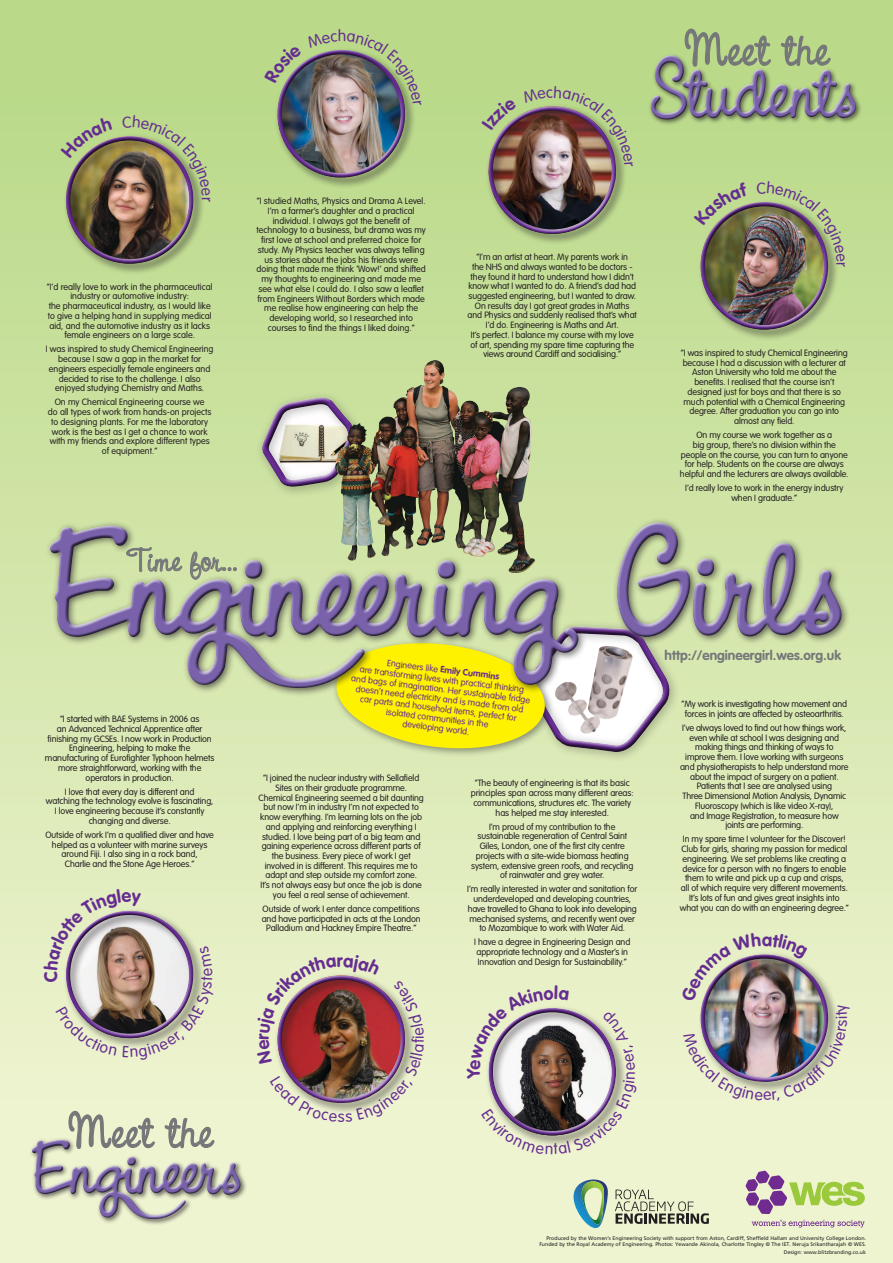
<style>
.page{position:relative;width:893px;height:1263px;background:#fff}
.page>*{position:absolute;margin:0;border:0;box-sizing:border-box;transform-origin:0 0}
.t1{font:54px "CAC Pinafore";letter-spacing:-.005em;color:#757779}
.t2{font:36px "CAC Pinafore";letter-spacing:-.02em;color:#757779}
.t3{font:700 13.5px "VAG Rounded";color:#757779}
.t4{font:300 9px/9.8px "VAG Rounded";letter-spacing:-.01em;color:#231f20;text-align:center}
.t5{font:300 9px/9.8px "VAG Rounded";color:#662d91;text-align:center}
.t6{font:5.25px/6px "Frutiger";color:#231f20;text-align:right}
.s1{font-weight:700}
</style>
<div class="page">
<div style="left:0;top:0;width:893px;height:1263px;background:linear-gradient(to bottom,#b4d482,#f4f5d7)"></div>
<svg style="left:752px;top:1220px;width:113px;height:7px"></svg>
<svg style="left:746px;top:1171px;width:119px;height:43px;background:#c4c5a2"></svg>
<div style="left:698px;top:199px;width:141px;height:142px;background:#231f20;opacity:.65"></div>
<div style="left:702px;top:204px;width:127px;height:127px;background:#231f20;opacity:.75"></div>
<div style="left:275px;top:47px;width:141px;height:142px;background:#231f20;opacity:.65"></div>
<div style="left:279px;top:52px;width:127px;height:127px;background:#231f20;opacity:.75"></div>
<div style="left:486px;top:103px;width:141px;height:142px;background:#231f20;opacity:.65"></div>
<div style="left:490px;top:109px;width:127px;height:126px;background:#231f20;opacity:.75"></div>
<div style="left:63px;top:133px;width:142px;height:142px;background:#231f20;opacity:.65"></div>
<div style="left:65px;top:136px;width:126px;height:125px;background:#fff;opacity:.75"></div>
<div style="left:68px;top:138px;width:126px;height:127px;background:#231f20;opacity:.75"></div>
<div style="left:30px;top:1137px;width:217px;height:89px;background:#231f20;opacity:.65"></div>
<svg style="left:32px;top:1110px;width:209px;height:31px;background:#dfe3c5"></svg>
<div style="left:32px;top:1139px;width:205px;height:78px;background:#fff;opacity:.75"></div>
<div style="left:32px;top:1141px;width:209px;height:79px;background:#231f20;opacity:.75"></div>
<div style="left:648px;top:53px;width:215px;height:73px;background:#231f20;opacity:.65"></div>
<div style="left:650px;top:59px;width:207px;height:62px;background:#231f20;opacity:.75"></div>
<svg style="left:651px;top:28px;width:205px;height:92px;background:#9fb087"></svg>
<div style="left:255px;top:391px;width:111px;height:107px;background:#231f20;opacity:.35"></div>
<div style="left:261px;top:397px;width:93px;height:86px;background:#fff;opacity:.75"></div>
<div style="left:261px;top:401px;width:94px;height:86px;background:#231f20;opacity:.75"></div>
<img style="left:361px;top:360px;width:72px;height:91px">
<div style="left:45px;top:518px;width:806px;height:179px;background:#231f20;opacity:.65"></div>
<svg style="left:333px;top:522px;width:508px;height:243px;background:#dfe389"></svg>
<div style="left:49px;top:522px;width:784px;height:161px;background:#fff;opacity:.75"></div>
<div style="left:49px;top:528px;width:794px;height:160px;background:#231f20;opacity:.75"></div>
<svg style="left:615px;top:1189px;width:94px;height:35px;background:#babda3"></svg>
<svg style="left:573px;top:1179px;width:35px;height:49px;background:#98beab"></svg>
<svg style="left:694px;top:182px;width:54px;height:44px;background:#aec384"></svg>
<img style="left:757px;top:181px;width:88px;height:86px">
<img style="left:264px;top:29px;width:157px;height:77px">
<svg style="left:481px;top:99px;width:36px;height:31px"></svg>
<img style="left:523px;top:86px;width:110px;height:81px">
<svg style="left:61px;top:116px;width:52px;height:42px;background:#afc582"></svg>
<img style="left:123px;top:115px;width:87px;height:87px">
<img style="left:257px;top:955px;width:167px;height:167px">
<svg style="left:44px;top:889px;width:170px;height:171px;background:#c9c5af"></svg>
<svg style="left:467px;top:985px;width:170px;height:169px;background:#bfbdab"></svg>
<img style="left:681px;top:932px;width:169px;height:169px">
<h1 class="t1" style="left:684px;top:16px;width:147px">Meet the</h1>
<p class="t4" style="left:47px;top:282px;width:167px">“I’d really love to work in the pharmaceutical industry or automotive industry:<br>the pharmaceutical industry, as I would like to give a helping hand in supplying medical aid, and the automotive industry as it lacks female engineers on a large scale.</p>
<p class="t4" style="left:46px;top:344px;width:169px">I was inspired to study Chemical Engineering because I saw a gap in the market for engineers especially female engineers and decided to rise to the challenge. I also enjoyed studying Chemistry and Maths.</p>
<p class="t4" style="left:48px;top:397px;width:165px">On my Chemical Engineering course we<br>do all types of work from hands-on projects to designing plants. For me the laboratory work is the best as I get a chance to work with my friends and explore different types of equipment.”</p>
<p class="t4" style="left:257px;top:196px;width:171px">“I studied Maths, Physics and Drama A Level.<br>I’m a farmer’s daughter and a practical individual. I always got the benefit of technology to a business, but drama was my first love at school and preferred choice for study. My Physics teacher was always telling us stories about the jobs his friends were doing that made me think ‘Wow!’ and shifted my thoughts to engineering and made me see what else I could do. I also saw a leaflet from Engineers Without Borders which made me realise how engineering can help the developing world, so I researched into courses to find the things I liked doing.”</p>
<h2 class="t2" style="left:126px;top:538px;width:114px">Time for...</h2>
<p class="t4" style="left:468px;top:252px;width:171px">“I’m an artist at heart. My parents work in<br>the NHS and always wanted to be doctors - they found it hard to understand how I didn’t know what I wanted to do. A friend’s dad had suggested engineering, but I wanted to draw.<br>On results day I got great grades in Maths and Physics and suddenly realised that’s what I’d do. Engineering is Maths and Art.<br>It’s perfect. I balance my course with my love of art, spending my spare time capturing the views around Cardiff and socialising.”</p>
<p class="t4" style="left:681px;top:348px;width:168px">“I was inspired to study Chemical Engineering because I had a discussion with a lecturer at Aston University who told me about the benefits. I realised that the course isn’t designed just for boys and that there is so much potential with a Chemical Engineering degree. After graduation you can go into almost any field.</p>
<p class="t4" style="left:680px;top:430px;width:170px">On my course we work together as a<br>big group, there’s no division within the people on the course, you can turn to anyone for help. Students on the course are always helpful and the lecturers are always available.</p>
<p class="t4" style="left:685px;top:483px;width:160px">I’d really love to work in the energy industry when I graduate.”</p>
<p class="t4" style="left:45px;top:714px;width:171px">“I started with BAE Systems in 2006 as<br>an Advanced Technical Apprentice after finishing my GCSEs. I now work in Production Engineering, helping to make the manufacturing of Eurofighter Typhoon helmets more straightforward, working with the operators in production.</p>
<p class="t4" style="left:46px;top:786px;width:169px">I love that every day is different and<br>watching the technology evolve is fascinating, I love engineering because it’s constantly changing and diverse.</p>
<p class="t4" style="left:45px;top:830px;width:170px">Outside of work I’m a qualified diver and have helped as a volunteer with marine surveys around Fiji. I also sing in a rock band,<br>Charlie and the Stone Age Heroes.”</p>
<p class="t5" style="left:354px;top:654px;width:182px;rotate:7deg">Engineers like <span class="s1">Emily Cummins<br></span>are transforming lives with practical thinking and bags of imagination. Her sustainable fridge doesn’t need electricity and is made from old car parts and household items, perfect for isolated communities in the<br>developing world.</p>
<p class="t4" style="left:259px;top:773px;width:167px">“I joined the nuclear industry with Sellafield Sites on their graduate programme.<br>Chemical Engineering seemed a bit daunting but now I’m in industry I’m not expected to know everything. I’m learning lots on the job and applying and reinforcing everything I studied. I love being part of a big team and gaining experience across different parts of the business. Every piece of work I get involved in is different. This requires me to adapt and step outside my comfort zone.<br>It’s not always easy but once the job is done you feel a real sense of achievement.</p>
<p class="t4" style="left:262px;top:904px;width:161px">Outside of work I enter dance competitions and have participated in acts at the London<br>Palladium and Hackney Empire Theatre.”</p>
<p class="t4" style="left:471px;top:778px;width:164px">“The beauty of engineering is that its basic principles span across many different areas: communications, structures etc. The variety has helped me stay interested.</p>
<p class="t4" style="left:471px;top:821px;width:164px">I’m proud of my contribution to the sustainable regeneration of Central Saint Giles, London, one of the first city centre projects with a site-wide biomass heating system, extensive green roofs, and recycling of rainwater and grey water.</p>
<p class="t4" style="left:467px;top:884px;width:171px">I’m really interested in water and sanitation for underdeveloped and developing countries, have travelled to Ghana to look into developing mechanised systems, and recently went over to Mozambique to work with Water Aid.</p>
<p class="t4" style="left:474px;top:937px;width:158px;text-align:left">I have a degree in Engineering Design and appropriate technology and a Master’s in<br>Innovation and Design for Sustainability.”</p>
<h3 class="t3" style="left:665px;top:647px;width:178px">http://engineergirl.wes.org.uk</h3>
<p class="t4" style="left:681px;top:699px;width:167px">“My work is investigating how movement and forces in joints are affected by osteoarthritis.</p>
<p class="t4" style="left:680px;top:723px;width:170px">I’ve always loved to find out how things work, even while at school I was designing and making things and thinking of ways to improve them. I love working with surgeons and physiotherapists to help understand more about the impact of surgery on a patient.<br>Patients that I see are analysed using<br>Three Dimensional Motion Analysis, Dynamic Fluoroscopy (which is like video X-ray),<br>and Image Registration, to measure how joints are performing.</p>
<p class="t4" style="left:680px;top:834px;width:170px">In my spare time I volunteer for the Discover!<br>Club for girls, sharing my passion for medical engineering. We set problems like creating a device for a person with no fingers to enable them to write and pick up a cup and crisps, all of which require very different movements.<br>It’s lots of fun and gives great insights into what you can do with an engineering degree.”</p>
<h1 class="t1" style="left:67px;top:1098px;width:147px">Meet the</h1>
<p class="t6" style="left:539px;top:1235px;width:328px">Produced by the Women’s Engineering Society with support from Aston, Cardiff, Sheffield Hallam and University College London.<br>Funded by the Royal Academy of Engineering. Photos: Yewande Akinola, Charlotte Tingley © The IET. Neruja Srikantharajah © WES.</p>
<p class="t6" style="left:784px;top:1249px;width:84px">Design: www.blitzbranding.co.uk</p>
</div>
